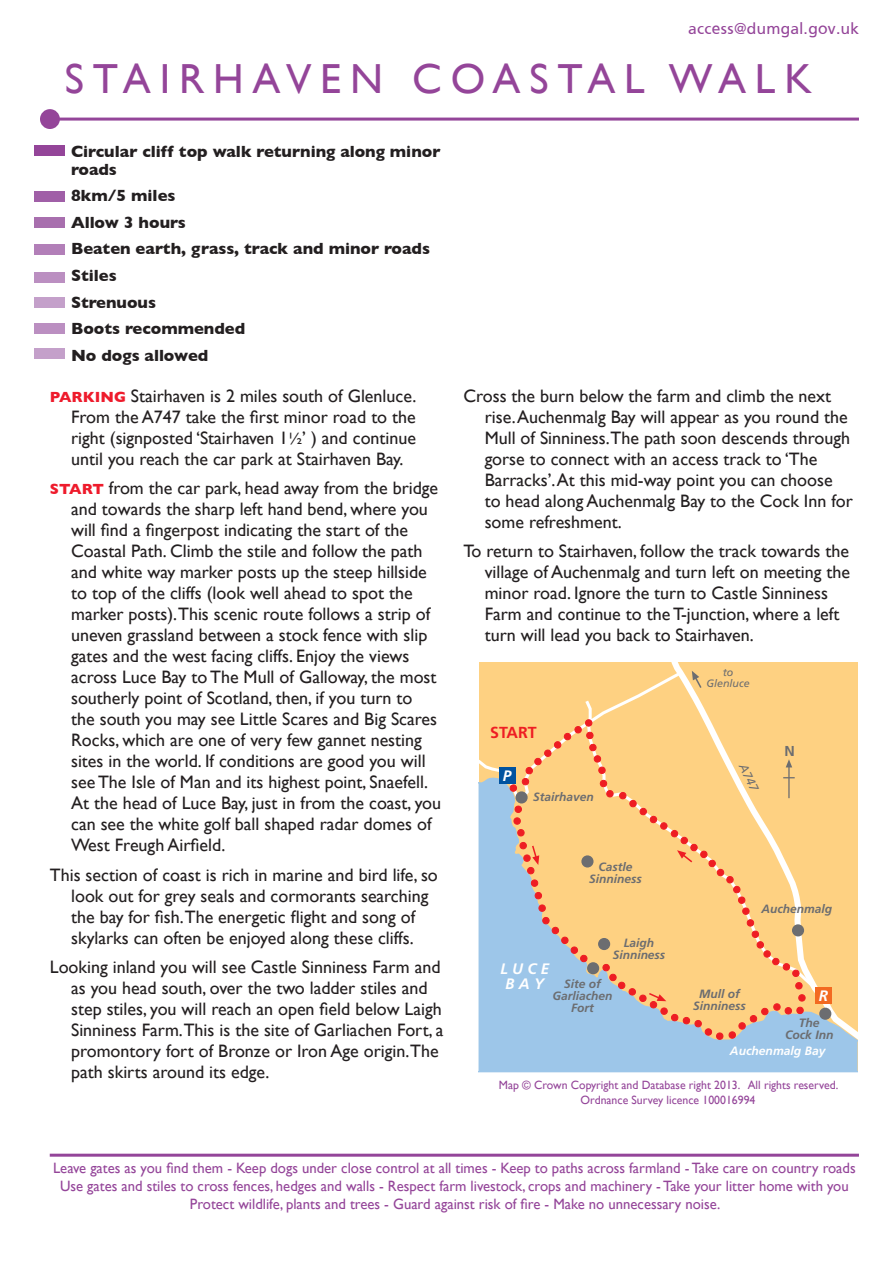
<style>
.page{position:relative;width:893px;height:1263px;background:#fff}
.page>*{position:absolute;margin:0;border:0;box-sizing:border-box;transform-origin:0 0}
.route_title{font:42px "Gill Sans";letter-spacing:.21em;color:#944599}
.text{font:18px/21px "Gill Sans";color:#231f20}
.top_info{font:700 16.5px/18px "Gill Sans";color:#231f20}
.t1{font:16.5px "Frutiger";letter-spacing:.02em;color:#944599}
.t2{font:700 16.05px "Frutiger";letter-spacing:-.01em;color:#ee1d23}
.t3{font:italic 700 15.15px/15.1px "Frutiger";color:#fff;text-align:center}
.t4{font:15px/18px "Gill Sans";color:#944599;text-align:center}
.t5{font:700 14.4px "Frutiger";color:#6c6d70}
.t6{font:italic 700 12.15px "Frutiger";color:#fff}
.t7{font:italic 700 12.15px/12.1px "Frutiger";color:#6c6d70;text-align:center}
.t8{font:italic 12.15px "Frutiger";color:#6c6d70}
.body_text{font:12px "Gill Sans";color:#944599}
.t9{font:italic 700 12px/12px "Frutiger";color:#6c6d70;text-align:center}
.t10{font:italic 10.65px/10.6px "Frutiger";color:#6c6d70;text-align:center}
.s1{font-weight:700;font-size:15px;color:#ee1b2c}
.s2{font-size:16.5px}
</style>
<div class="page">
<div style="left:35px;top:146px;width:30px;height:10px;background:#944599"></div>
<hr style="left:50px;top:118px;width:809px;height:3px;background:#944599">
<hr style="left:50px;top:1154px;width:809px;height:3px;background:#944599">
<div style="left:40px;top:109px;width:20px;height:20px;background:#944599;border-radius:50%"></div>
<div style="left:35px;top:297px;width:30px;height:11px;background:#c4a0ca"></div>
<div style="left:35px;top:272px;width:30px;height:11px;background:#bb8fc1"></div>
<div style="left:35px;top:244px;width:30px;height:11px;background:#b27fb8"></div>
<div style="left:35px;top:217px;width:30px;height:11px;background:#a86fae"></div>
<div style="left:35px;top:191px;width:30px;height:11px;background:#a05fa7"></div>
<div style="left:35px;top:348px;width:30px;height:11px;background:#c4a0ca"></div>
<div style="left:34px;top:323px;width:31px;height:10px;background:#bb8fc1"></div>
<div style="left:478px;top:991px;width:379px;height:82px;background:#9dc6e9"></div>
<svg style="left:478px;top:669px;width:188px;height:322px;background:#e1cfa5"></svg>
<svg style="left:666px;top:662px;width:191px;height:389px;background:#f4d190"></svg>
<div style="left:820px;top:1008px;width:11px;height:11px;background:#6c6d70;border-radius:50%"></div>
<div style="left:819px;top:1008px;width:12px;height:12px;border:2px solid #6c6d70;border-radius:50%"></div>
<div style="left:815px;top:987px;width:17px;height:16px;background:#f36a21"></div>
<div style="left:499px;top:767px;width:17px;height:16px;background:#0153a0"></div>
<svg style="left:500px;top:719px;width:306px;height:321px;background:#e8c895"></svg>
<svg style="left:692px;top:671px;width:11px;height:19px"></svg>
<p class="t1" style="left:688px;top:19px;width:172px">access@dumgal.gov.uk</p>
<p class="route_title" style="left:65px;top:54px;width:749px">STAIRHAVEN COASTAL WALK</p>
<p class="top_info" style="left:71px;top:142px;width:371px">Circular cliff top walk returning along minor roads</p>
<p class="top_info" style="left:71px;top:187px;width:106px">8km/5 miles</p>
<p class="top_info" style="left:71px;top:213px;width:116px">Allow 3 hours</p>
<p class="top_info" style="left:71px;top:240px;width:361px">Beaten earth, grass, track and minor roads</p>
<p class="top_info" style="left:71px;top:266px;width:47px">Stiles</p>
<p class="top_info" style="left:71px;top:293px;width:87px">Strenuous</p>
<p class="top_info" style="left:71px;top:319px;width:176px">Boots recommended</p>
<p class="top_info" style="left:71px;top:346px;width:139px">No dogs allowed</p>
<p class="text" style="left:71px;top:385px;width:347px;text-align:justify;text-indent:-21px"><span class="s1">PARKING</span> Stairhaven is 2 miles south of Glenluce.<br>From the A747 take the first minor road to the right (signposted ‘Stairhaven 1<span class="s2">½</span>’ ) and continue until you reach the car park at Stairhaven Bay.</p>
<p class="text" style="left:71px;top:477px;width:371px;text-indent:-21px"><span class="s1">START</span> from the car park, head away from the bridge and towards the sharp left hand bend, where you will find a fingerpost indicating the start of the Coastal Path. Climb the stile and follow the path and white way marker posts up the steep hillside to top of the cliffs (look well ahead to spot the marker posts).This scenic route follows a strip of uneven grassland between a stock fence with slip gates and the west facing cliffs. Enjoy the views across Luce Bay to The Mull of Galloway, the most southerly point of Scotland, then, if you turn to<br>the south you may see Little Scares and Big Scares Rocks, which are one of very few gannet nesting sites in the world. If conditions are good you will see The Isle of Man and its highest point, Snaefell.<br>At the head of Luce Bay, just in from the coast, you can see the white golf ball shaped radar domes of West Freugh Airfield.</p>
<p class="text" style="left:71px;top:864px;width:368px;text-indent:-21px">This section of coast is rich in marine and bird life, so look out for grey seals and cormorants searching the bay for fish.The energetic flight and song of skylarks can often be enjoyed along these cliffs.</p>
<p class="text" style="left:71px;top:956px;width:374px;text-indent:-21px">Looking inland you will see Castle Sinniness Farm and as you head south, over the two ladder stiles and step stiles, you will reach an open field below Laigh Sinniness Farm.This is the site of Garliachen Fort, a promontory fort of Bronze or Iron Age origin.The path skirts around its edge.</p>
<p class="text" style="left:485px;top:385px;width:370px;text-indent:-21px">Cross the burn below the farm and climb the next rise. Auchenmalg Bay will appear as you round the Mull of Sinniness.The path soon descends through gorse to connect with an access track to ‘The Barracks’. At this mid-way point you can choose to head along Auchenmalg Bay to the Cock Inn for some refreshment.</p>
<p class="text" style="left:485px;top:540px;width:367px;text-indent:-21px">To return to Stairhaven, follow the track towards the village of Auchenmalg and turn left on meeting the minor road. Ignore the turn to Castle Sinniness Farm and continue to the T-junction, where a left turn will lead you back to Stairhaven.</p>
<p class="t2" style="left:490px;top:723px;width:48px">START</p>
<p class="t3" style="left:503px;top:768px;width:10px">P</p>
<p class="t9" style="left:533px;top:791px;width:62px">Stairhaven</p>
<p class="t9" style="left:589px;top:860px;width:54px">Castle<br>Sinniness</p>
<p class="t9" style="left:613px;top:937px;width:54px">Laigh<br>Sinniness</p>
<p class="t3" style="left:500px;top:961px;width:50px">L U C E<br>B A Y</p>
<p class="t9" style="left:553px;top:978px;width:61px">Site of<br>Garliachen<br>Fort</p>
<p class="t10" style="left:707px;top:667px;width:45px">to<br>Glenluce</p>
<p class="t8" style="left:749px;top:761px;width:30px;rotate:64deg">A747</p>
<p class="t5" style="left:784px;top:742px;width:12px">N</p>
<p class="t9" style="left:762px;top:903px;width:72px">Auchenmalg</p>
<p class="t9" style="left:693px;top:987px;width:54px">Mull of<br>Sinniness</p>
<p class="t3" style="left:819px;top:988px;width:11px">R</p>
<p class="t7" style="left:785px;top:1016px;width:50px">The<br>Cock Inn</p>
<p class="t6" style="left:730px;top:1044px;width:97px">Auchenmalg Bay</p>
<p class="body_text" style="left:499px;top:1078px;width:341px">Map © Crown Copyright and Database right 2013. All rights reserved.</p>
<p class="body_text" style="left:581px;top:1093px;width:176px">Ordnance Survey licence 100016994</p>
<p class="t4" style="left:53px;top:1159px;width:804px">Leave gates as you find them - Keep dogs under close control at all times - Keep to paths across farmland - Take care on country roads<br>Use gates and stiles to cross fences, hedges and walls - Respect farm livestock, crops and machinery - Take your litter home with you<br>Protect wildlife, plants and trees - Guard against risk of fire - Make no unnecessary noise.</p>
</div>
